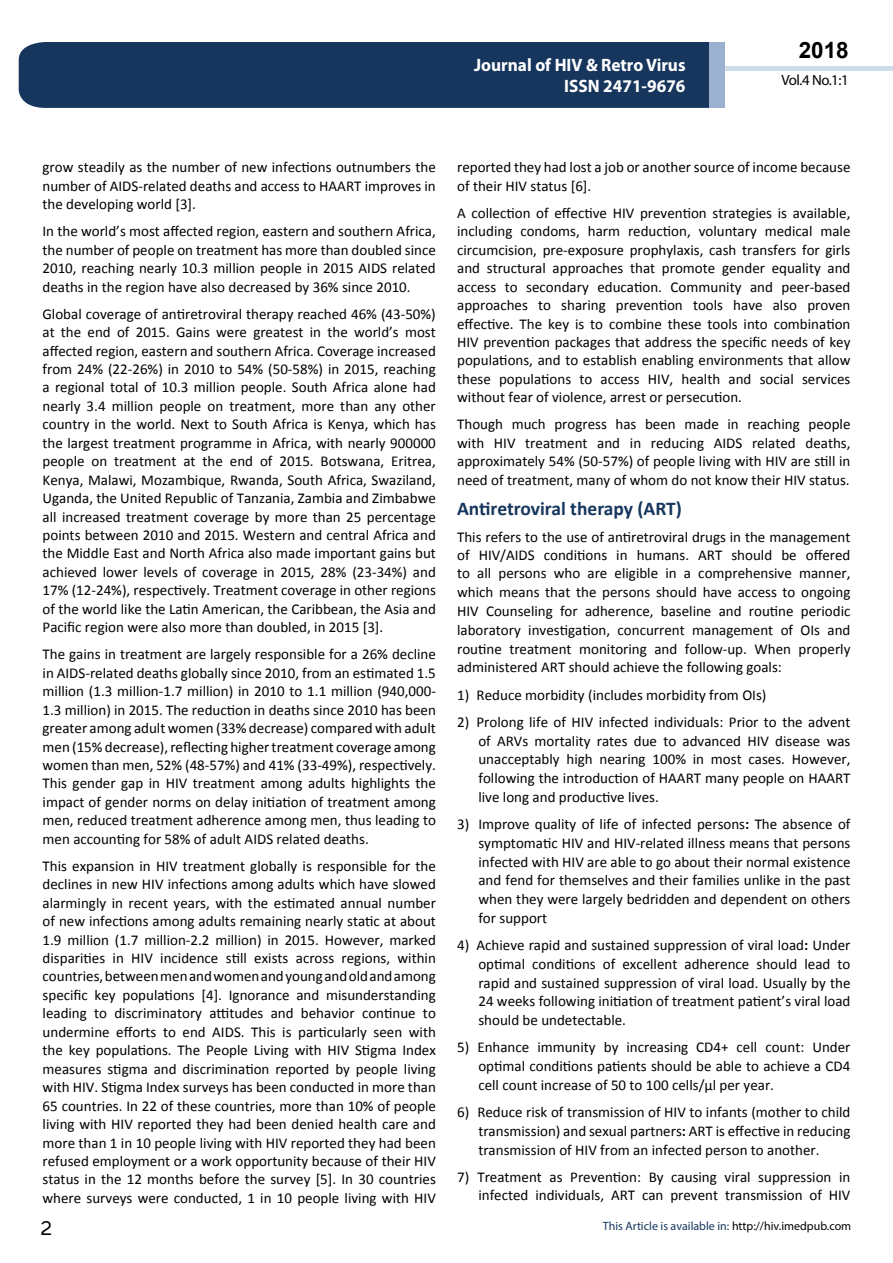
<style>
.page{position:relative;width:893px;height:1263px;background:#fff}
.page>*{position:absolute;margin:0;border:0;box-sizing:border-box;transform-origin:0 0}
.t1{font:25.5px "Tunga";color:#000}
.t2{font:700 22.5px "Arial";color:#000}
.t3{font:700 19.5px "Calibri";color:#16365d}
.t4{font:700 18px/21.6px "Myriad Pro";color:#fff;text-align:right;scale:.96 1}
.t5{font:15px/18.5px "Calibri";color:#000;text-align:justify}
.t6{font:14.85px "Myriad Pro";color:#000}
.t7{font:12px "Myriad Pro";color:#16365d}
.s1{font-weight:700}
.s2{color:#000}
</style>
<div class="page">
<div style="left:722px;top:66px;width:171px;height:5px;background:#cfdce9"></div>
<div style="left:19px;top:42px;width:690px;height:66px;background:#16365d"></div>
<div style="left:709px;top:42px;width:16px;height:66px;background:#9bb1cf"></div>
<p class="t4" style="left:474px;top:53px;width:222px">Journal of HIV &amp; Retro Virus<br>ISSN 2471-9676</p>
<h2 class="t2" style="left:799px;top:35px;width:52px">2018</h2>
<p class="t6" style="left:781px;top:71px;width:69px">Vol.4 No.1:1</p>
<p class="t5" style="left:43px;top:158px;width:395px">grow steadily as the number of new infections outnumbers the number of AIDS-related deaths and access to HAART improves in the developing world [3].</p>
<p class="t5" style="left:42px;top:222px;width:395px">In the world’s most affected region, eastern and southern Africa, the number of people on treatment has more than doubled since 2010, reaching nearly 10.3 million people in 2015 AIDS related deaths in the region have also decreased by 36% since 2010.</p>
<p class="t5" style="left:42px;top:304px;width:395px">Global coverage of antiretroviral therapy reached 46% (43-50%) at the end of 2015. Gains were greatest in the world’s most affected region, eastern and southern Africa. Coverage increased from 24% (22-26%) in 2010 to 54% (50-58%) in 2015, reaching a regional total of 10.3 million people. South Africa alone had nearly 3.4 million people on treatment, more than any other country in the world. Next to South Africa is Kenya, which has the largest treatment programme in Africa, with nearly 900000 people on treatment at the end of 2015. Botswana, Eritrea, Kenya, Malawi, Mozambique, Rwanda, South Africa, Swaziland, Uganda, the United Republic of Tanzania, Zambia and Zimbabwe all increased treatment coverage by more than 25 percentage points between 2010 and 2015. Western and central Africa and the Middle East and North Africa also made important gains but achieved lower levels of coverage in 2015, 28% (23-34%) and 17% (12-24%), respectively. Treatment coverage in other regions of the world like the Latin American, the Caribbean, the Asia and Pacific region were also more than doubled, in 2015 [3].</p>
<p class="t5" style="left:43px;top:645px;width:395px">The gains in treatment are largely responsible for a 26% decline in AIDS-related deaths globally since 2010, from an estimated 1.5 million (1.3 million-1.7 million) in 2010 to 1.1 million (940,000- 1.3 million) in 2015. The reduction in deaths since 2010 has been greater among adult women (33% decrease) compared with adult men (15% decrease),reflecting highertreatment coverage among women than men, 52% (48-57%) and 41% (33-49%), respectively.<br>This gender gap in HIV treatment among adults highlights the impact of gender norms on delay initiation of treatment among men, reduced treatment adherence among men, thus leading to men accounting for 58% of adult AIDS related deaths.</p>
<p class="t5" style="left:43px;top:856px;width:395px">This expansion in HIV treatment globally is responsible for the declines in new HIV infections among adults which have slowed alarmingly in recent years, with the estimated annual number of new infections among adults remaining nearly static at about 1.9 million (1.7 million-2.2 million) in 2015. However, marked disparities in HIV incidence still exists across regions, within countries,betweenmenandwomenandyoungandoldandamong specific key populations [4]. Ignorance and misunderstanding leading to discriminatory attitudes and behavior continue to undermine efforts to end AIDS. This is particularly seen with the key populations. The People Living with HIV Stigma Index measures stigma and discrimination reported by people living with HIV. Stigma Index surveys has been conducted in more than 65 countries. In 22 of these countries, more than 10% of people living with HIV reported they had been denied health care and more than 1 in 10 people living with HIV reported they had been refused employment or a work opportunity because of their HIV status in the 12 months before the survey [5]. In 30 countries where surveys were conducted, 1 in 10 people living with HIV</p>
<h1 class="t1" style="left:41px;top:1211px;width:13px">2</h1>
<p class="t5" style="left:457px;top:158px;width:395px">reported they had lost a job or another source of income because of their HIV status [6].</p>
<p class="t5" style="left:457px;top:204px;width:395px">A collection of effective HIV prevention strategies is available, including condoms, harm reduction, voluntary medical male circumcision, pre-exposure prophylaxis, cash transfers for girls and structural approaches that promote gender equality and access to secondary education. Community and peer-based approaches to sharing prevention tools have also proven effective. The key is to combine these tools into combination HIV prevention packages that address the specific needs of key populations, and to establish enabling environments that allow these populations to access HIV, health and social services without fear of violence, arrest or persecution.</p>
<p class="t5" style="left:457px;top:415px;width:395px">Though much progress has been made in reaching people with HIV treatment and in reducing AIDS related deaths, approximately 54% (50-57%) of people living with HIV are still in need of treatment, many of whom do not know their HIV status.</p>
<h3 class="t3" style="left:457px;top:496px;width:226px">Antiretroviral therapy (ART)</h3>
<p class="t5" style="left:457px;top:527px;width:395px">This refers to the use of antiretroviral drugs in the management of HIV/AIDS conditions in humans. ART should be offered to all persons who are eligible in a comprehensive manner, which means that the persons should have access to ongoing HIV Counseling for adherence, baseline and routine periodic laboratory investigation, concurrent management of OIs and routine treatment monitoring and follow-up. When properly administered ART should achieve the following goals:</p>
<p class="t5" style="left:457px;top:685px;width:311px">1) Reduce morbidity (includes morbidity from OIs)</p>
<p class="t5" style="left:478px;top:712px;width:374px;text-indent:-21px">2) Prolong life of HIV infected individuals: Prior to the advent of ARVs mortality rates due to advanced HIV disease was unacceptably high nearing 100% in most cases. However, following the introduction of HAART many people on HAART live long and productive lives.</p>
<p class="t5" style="left:478px;top:815px;width:374px;text-indent:-21px">3) Improve quality of life of infected persons<span class="s1">:</span> The absence of symptomatic HIV and HIV-related illness means that persons infected with HIV are able to go about their normal existence and fend for themselves and their families unlike in the past when they were largely bedridden and dependent on others for support</p>
<p class="t5" style="left:478px;top:936px;width:374px;text-indent:-21px">4) Achieve rapid and sustained suppression of viral load<span class="s1">:</span> Under optimal conditions of excellent adherence should lead to rapid and sustained suppression of viral load. Usually by the 24 weeks following initiation of treatment patient’s viral load should be undetectable.</p>
<p class="t5" style="left:478px;top:1038px;width:374px;text-indent:-21px">5) Enhance immunity by increasing CD4+ cell count: Under optimal conditions patients should be able to achieve a CD4 cell count increase of 50 to 100 cells/µl per year.</p>
<p class="t5" style="left:478px;top:1103px;width:374px;text-indent:-21px">6) Reduce risk of transmission of HIV to infants (mother to child transmission) and sexual partners<span class="s1">:</span> ART is effective in reducing transmission of HIV from an infected person to another.</p>
<p class="t5" style="left:457px;top:1167px;width:395px;text-align:right">7) Treatment as Prevention: By causing viral suppression in infected individuals, ART can prevent transmission of HIV</p>
<p class="t7" style="left:603px;top:1218px;width:250px">This Article is available in: <span class="s2">http://hiv.imedpub.com</span></p>
</div>
